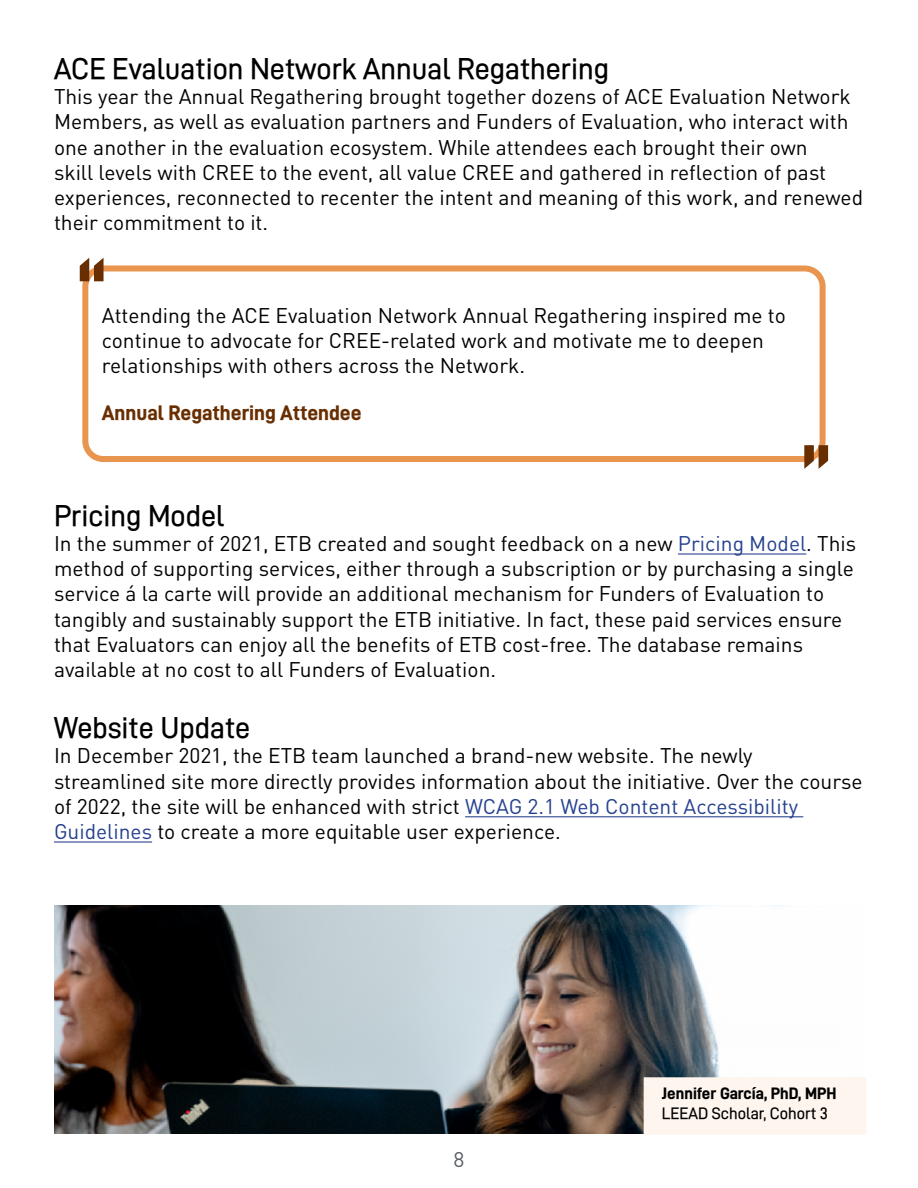
<style>
.page{position:relative;width:918px;height:1188px;background:#fff}
.page>*{position:absolute;margin:0;border:0;box-sizing:border-box;transform-origin:0 0}
.t1{font:700 75px "D DIN PRO Extra";color:#692e00}
.t2{font:30px "D DIN PRO Medium";color:#000}
.t3{font:21px/25.2px "DIN Pro";color:#000}
.t4{font:700 21px "D DIN PRO Extra";color:#692e00}
.t5{font:21px "DIN Pro";color:#595f65}
.t6{font:700 16.5px "D DIN PRO Extra";color:#000}
.t7{font:16.5px "D DIN PRO Medium";color:#000}
.s1{color:#25408f}
</style>
<div class="page">
<img style="left:54px;top:905px;width:729px;height:229px">
<div style="left:82px;top:265px;width:744px;height:197px;border:6px solid #e9944f;border-radius:18px"></div>
<hr style="left:678px;top:553px;width:128px;height:2px;background:#25408f">
<hr style="left:465px;top:816px;width:338px;height:1px;background:#25408f">
<hr style="left:54px;top:841px;width:98px;height:2px;background:#25408f">
<div style="left:644px;top:1077px;width:222px;height:58px;background:#fdf5ee"></div>
<h2 class="t2" style="left:54px;top:52px;width:557px">ACE Evaluation Network Annual Regathering</h2>
<p class="t3" style="left:54px;top:82px;width:811px">This year the Annual Regathering brought together dozens of ACE Evaluation Network Members, as well as evaluation partners and Funders of Evaluation, who interact with one another in the evaluation ecosystem. While attendees each brought their own<br>skill levels with CREE to the event, all value CREE and gathered in reflection of past experiences, reconnected to recenter the intent and meaning of this work, and renewed their commitment to it.</p>
<h1 class="t1" style="left:77px;top:246px;width:30px">“</h1>
<p class="t3" style="left:102px;top:301px;width:685px">Attending the ACE Evaluation Network Annual Regathering inspired me to continue to advocate for CREE-related work and motivate me to deepen relationships with others across the Network.</p>
<p class="t4" style="left:102px;top:401px;width:261px">Annual Regathering Attendee</p>
<h1 class="t1" style="left:802px;top:430px;width:30px">”</h1>
<h2 class="t2" style="left:54px;top:499px;width:172px">Pricing Model</h2>
<p class="t3" style="left:54px;top:529px;width:804px">In the summer of 2021, ETB created and sought feedback on a new <span class="s1">Pricing Model</span>. This method of supporting services, either through a subscription or by purchasing a single service á la carte will provide an additional mechanism for Funders of Evaluation to tangibly and sustainably support the ETB initiative. In fact, these paid services ensure that Evaluators can enjoy all the benefits of ETB cost-free. The database remains available at no cost to all Funders of Evaluation.</p>
<h2 class="t2" style="left:54px;top:711px;width:198px">Website Update</h2>
<p class="t3" style="left:54px;top:741px;width:810px">In December 2021, the ETB team launched a brand-new website. The newly streamlined site more directly provides information about the initiative. Over the course of 2022, the site will be enhanced with strict <span class="s1">WCAG 2.1 Web Content Accessibility Guidelines</span> to create a more equitable user experience.</p>
<p class="t5" style="left:454px;top:1143px;width:12px">8</p>
<p class="t6" style="left:662px;top:1084px;width:176px">Jennifer García, PhD, MPH</p>
<p class="t7" style="left:662px;top:1104px;width:168px">LEEAD Scholar, Cohort 3</p>
</div>
